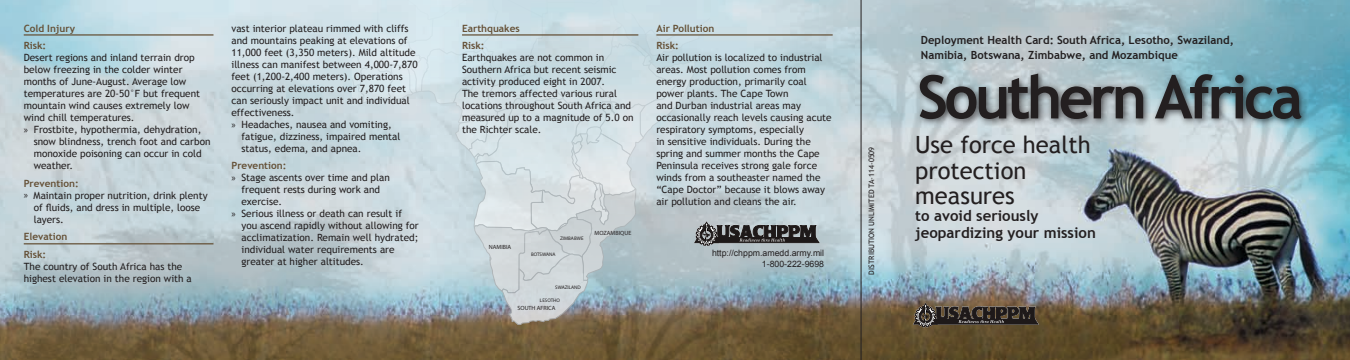
<style>
.page{position:relative;width:1350px;height:360px;background:#fff}
.page>*{position:absolute;margin:0;border:0;box-sizing:border-box;transform-origin:0 0}
.t1{font:700 60px "Trebuchet MS";letter-spacing:-.06em;color:#231f20}
.t2{font:23.75px/25px "Trebuchet MS";color:#231f20}
.t3{font:700 15px/17.5px "Trebuchet MS";color:#231f20}
.t4{font:700 11.25px/15px "Trebuchet MS";color:#231f20}
.t5{font:10px/12px "Trebuchet MS";color:#231f20}
.t6{font:700 10px/17.6px "Trebuchet MS";color:#655137}
.t7{font:8.75px/11.2px "Arial";color:#231f20;text-align:right}
.t8{font:7.5px "Trebuchet MS";color:#231f20}
.t9{font:700 6px "Helvetica";color:#231f20}
.t10{font:700 5px "Helvetica";color:#231f20}
.s1{font-family:"Myriad Pro"}
</style>
<div class="page">
<img style="left:0;top:0;width:1350px;height:360px">
<hr style="left:861px;top:0;width:1px;height:360px;background:#231f20">
<div style="left:915px;top:69px;width:394px;height:58px;background:#231f20;opacity:.75"></div>
<svg style="left:912px;top:302px;width:128px;height:27px;background:#504538"></svg>
<svg style="left:353px;top:0;width:468px;height:325px;background:#c1ced3"></svg>
<hr style="left:462px;top:34px;width:176px;height:2px;background:#655137">
<hr style="left:656px;top:34px;width:177px;height:2px;background:#655137">
<hr style="left:24px;top:34px;width:190px;height:2px;background:#655137">
<hr style="left:24px;top:243px;width:190px;height:1px;background:#655137">
<p class="t6" style="left:24px;top:19px;width:53px">Cold Injury<br>Risk:</p>
<p class="t5" style="left:24px;top:52px;width:173px">Desert regions and inland terrain drop</p>
<p class="t5" style="left:24px;top:64px;width:160px">below freezing in the colder winter</p>
<p class="t5" style="left:24px;top:76px;width:164px">months of June-August. Average low</p>
<p class="t5" style="left:24px;top:88px;width:178px">temperatures are 20-50°F but frequent</p>
<p class="t5" style="left:24px;top:100px;width:167px">mountain wind causes extremely low</p>
<p class="t5" style="left:24px;top:112px;width:112px">wind chill temperatures.</p>
<p class="t5" style="left:24px;top:124px;width:179px"><span class="s1">»</span> Frostbite, hypothermia, dehydration,</p>
<p class="t5" style="left:34px;top:136px;width:178px">snow blindness, trench foot and carbon</p>
<p class="t5" style="left:34px;top:148px;width:169px">monoxide poisoning can occur in cold</p>
<p class="t5" style="left:34px;top:160px;width:41px">weather.</p>
<p class="t6" style="left:24px;top:175px;width:56px">Prevention:</p>
<p class="t5" style="left:24px;top:189px;width:185px"><span class="s1">»</span> maintain proper nutrition, drink plenty</p>
<p class="t5" style="left:34px;top:201px;width:168px">of fluids, and dress in multiple, loose</p>
<p class="t5" style="left:34px;top:213px;width:32px">layers.</p>
<p class="t6" style="left:24px;top:228px;width:45px">Elevation<br>Risk:</p>
<p class="t5" style="left:24px;top:261px;width:170px">The country of South Africa has the highest elevation in the region with a</p>
<p class="t5" style="left:231px;top:22px;width:179px">vast interior plateau rimmed with cliffs</p>
<p class="t5" style="left:231px;top:34px;width:178px">and mountains peaking at elevations of</p>
<p class="t5" style="left:231px;top:46px;width:186px">11,000 feet (3,350 meters). Mild altitude</p>
<p class="t5" style="left:231px;top:58px;width:188px">illness can manifest between 4,000-7,870</p>
<p class="t5" style="left:231px;top:70px;width:173px">feet (1,200-2,400 meters). Operations</p>
<p class="t5" style="left:231px;top:82px;width:176px">occurring at elevations over 7,870 feet</p>
<p class="t5" style="left:231px;top:94px;width:180px">can seriously impact unit and individual</p>
<p class="t5" style="left:231px;top:106px;width:65px">effectiveness.</p>
<p class="t5" style="left:231px;top:118px;width:162px"><span class="s1">»</span> Headaches, nausea and vomiting,</p>
<p class="t5" style="left:241px;top:130px;width:160px">fatigue, dizziness, impaired mental</p>
<p class="t5" style="left:241px;top:142px;width:122px">status, edema, and apnea.</p>
<p class="t6" style="left:231px;top:157px;width:56px">Prevention:</p>
<p class="t5" style="left:231px;top:172px;width:160px"><span class="s1">»</span> Stage ascents over time and plan</p>
<p class="t5" style="left:241px;top:184px;width:140px">frequent rests during work and</p>
<p class="t5" style="left:241px;top:196px;width:42px">exercise.</p>
<p class="t5" style="left:231px;top:208px;width:172px"><span class="s1">»</span> Serious illness or death can result if</p>
<p class="t5" style="left:241px;top:220px;width:179px">you ascend rapidly without allowing for</p>
<p class="t5" style="left:241px;top:232px;width:178px">acclimatization. Remain well hydrated;</p>
<p class="t5" style="left:241px;top:244px;width:155px">individual water requirements are</p>
<p class="t5" style="left:241px;top:256px;width:124px">greater at higher altitudes.</p>
<p class="t6" style="left:462px;top:19px;width:59px">Earthquakes<br>Risk:</p>
<p class="t5" style="left:462px;top:52px;width:173px">Earthquakes are not common in<br>Southern Africa but recent seismic activity produced eight in 2007.<br>The tremors affected various rural locations throughout South Africa and measured up to a magnitude of 5.0 on the Richter scale.</p>
<p class="t9" style="left:489px;top:243px;width:24px">NAMIBIA</p>
<p class="t10" style="left:560px;top:236px;width:25px">ZIMBABWE</p>
<p class="t10" style="left:531px;top:251px;width:26px">BOTSWANA</p>
<p class="t10" style="left:555px;top:285px;width:27px">SWAZILAND</p>
<p class="t10" style="left:540px;top:297px;width:21px">LESOTHO</p>
<p class="t9" style="left:518px;top:305px;width:39px">SOUTH AFRICA</p>
<p class="t9" style="left:595px;top:229px;width:38px">MOZAMBIQUE</p>
<p class="t6" style="left:656px;top:19px;width:59px">Air Pollution<br>Risk:</p>
<p class="t5" style="left:656px;top:52px;width:177px">Air pollution is localized to industrial areas. Most pollution comes from energy production, primarily coal power plants. The Cape Town<br>and Durban industrial areas may occasionally reach levels causing acute respiratory symptoms, especially<br>in sensitive individuals. During the spring and summer months the Cape Peninsula receives strong gale force winds from a southeaster named the “Cape Doctor” because it blows away air pollution and cleans the air.</p>
<p class="t7" style="left:712px;top:247px;width:114px">http://chppm.amedd.army.mil<br>1-800-222-9698</p>
<p class="t8" style="left:867px;top:274px;width:129px;rotate:-90deg">DISTRIBUTION UNLIMITED TA-114-0509</p>
<p class="t4" style="left:921px;top:33px;width:315px">Deployment Health Card: South Africa, Lesotho, Swaziland,<br>Namibia, Botswana, Zimbabwe, and Mozambique</p>
<h1 class="t1" style="left:917px;top:60px;width:387px">Southern Africa</h1>
<h2 class="t2" style="left:915px;top:133px;width:177px">Use force health protection measures</h2>
<h3 class="t3" style="left:915px;top:207px;width:182px">to avoid seriously jeopardizing your mission</h3>
</div>
